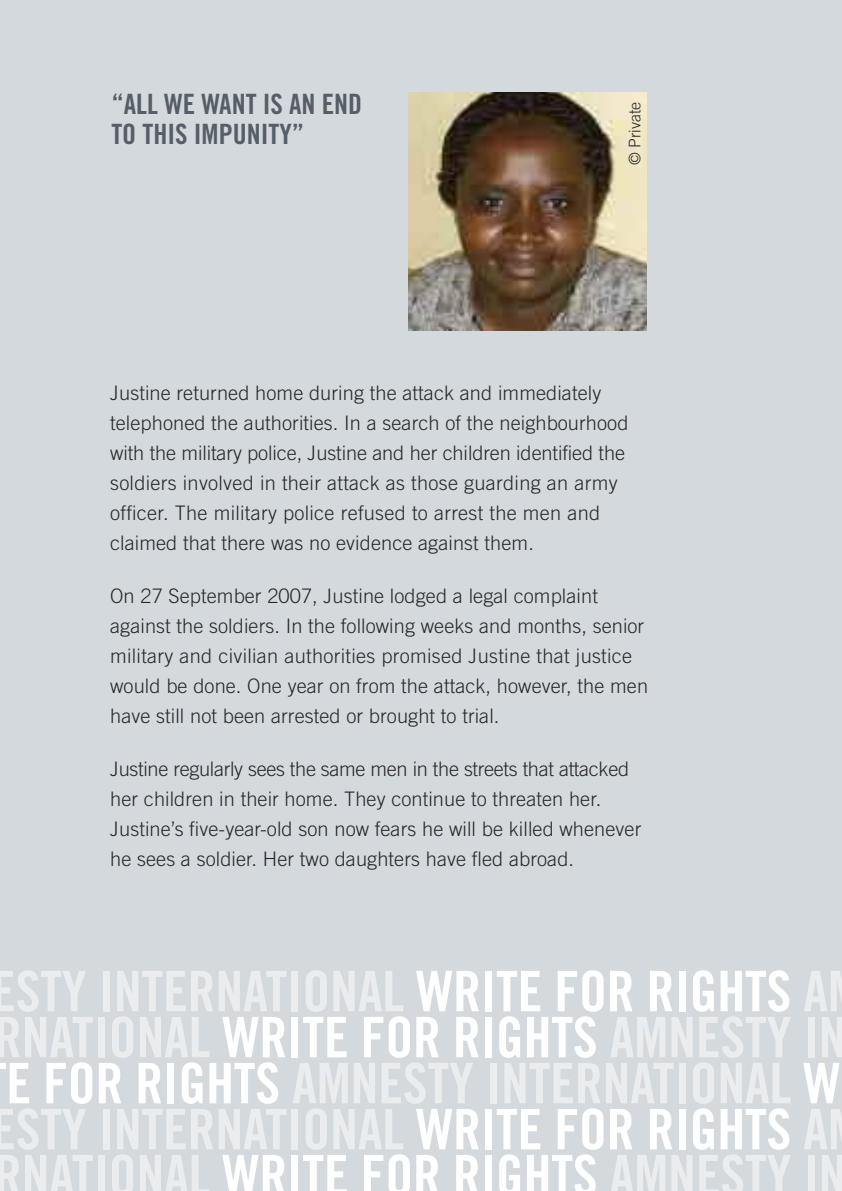
<style>
.page{position:relative;width:842px;height:1191px;background:#d4d9de}
.page>*{position:absolute;margin:0;border:0;box-sizing:border-box;transform-origin:0 0}
.t1{font:56px/46px "Amnesty Trade Gothic Bd Cn 20";letter-spacing:-.005em;color:#eaecee}
.t2{font:28px/30px "Amnesty Trade Gothic Bd Cn 20 OTF";color:#565f67}
.t3{font:300 20px/30px "Amnesty Trade Gothic";letter-spacing:.005em;color:#272627}
.t4{font:300 16px "Amnesty Trade Gothic";color:#272627}
.s1{color:#fff}
</style>
<div class="page">
<img style="left:408px;top:92px;width:238px;height:238px">
<h2 class="t2" style="left:111px;top:89px;width:252px">“ALL WE WANT IS AN END<br>TO THIS IMPUNITY”</h2>
<p class="t4" style="left:625px;top:165px;width:65px;rotate:-90deg">© Private</p>
<p class="t3" style="left:110px;top:378px;width:520px">Justine returned home during the attack and immediately telephoned the authorities. In a search of the neighbourhood with the military police, Justine and her children identified the soldiers involved in their attack as those guarding an army officer. The military police refused to arrest the men and claimed that there was no evidence against them.</p>
<p class="t3" style="left:110px;top:580px;width:539px">On 27 September 2007, Justine lodged a legal complaint against the soldiers. In the following weeks and months, senior military and civilian authorities promised Justine that justice would be done. One year on from the attack, however, the men have still not been arrested or brought to trial.</p>
<p class="t3" style="left:110px;top:753px;width:533px">Justine regularly sees the same men in the streets that attacked her children in their home. They continue to threaten her.<br>Justine’s five-year-old son now fears he will be killed whenever he sees a soldier. Her two daughters have fled abroad.</p>
<h1 class="t1" style="left:-9px;top:968px;width:857px">ESTY INTERNATIONAL <span class="s1">WRITE FOR RIGHTS</span> A RNATIONAL <span class="s1">WRITE FOR RIGHTS</span> AMNESTY IN <span class="s1">E FOR RIGHTS</span> AMNESTY INTERNATIONAL <span class="s1">W </span>ESTY INTERNATIONAL <span class="s1">WRITE FOR RIGHTS</span> A RNATIONAL <span class="s1">WRITE FOR RIGHTS</span> AMNESTY IN</h1>
</div>
